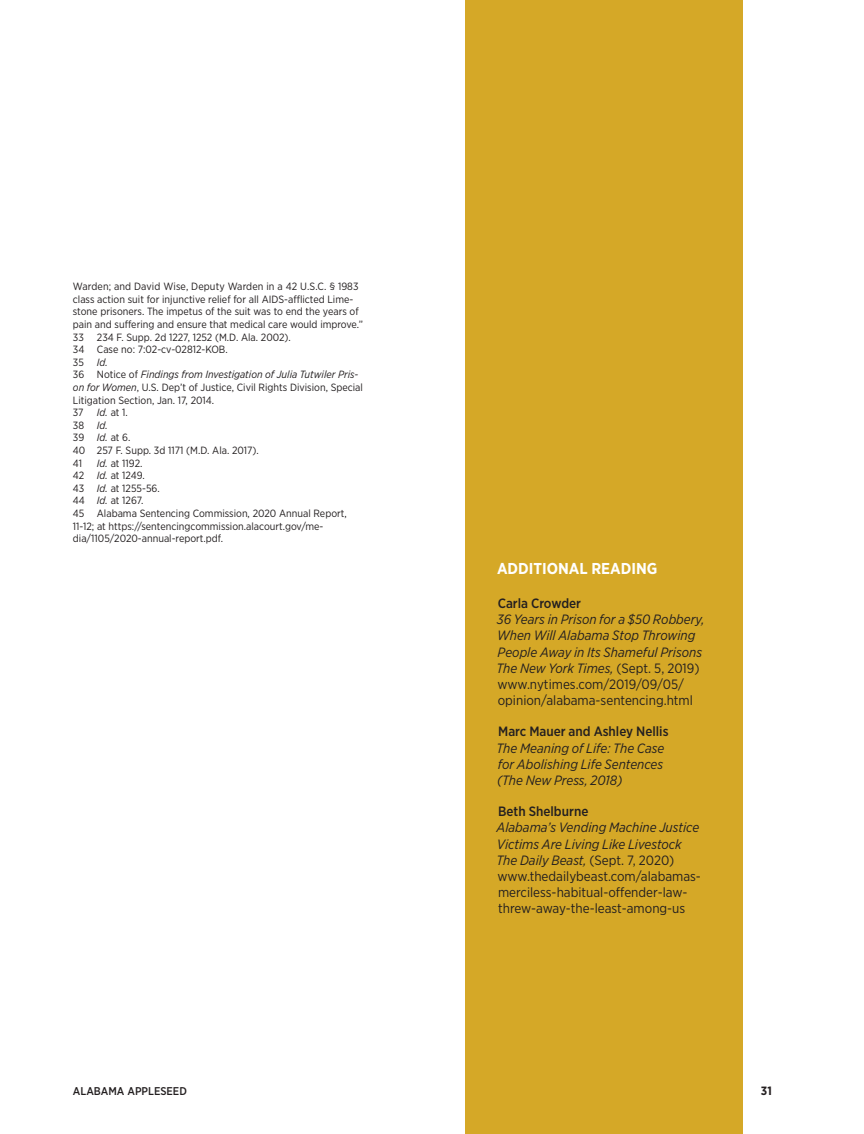
<style>
.page{position:relative;width:864px;height:1134px;background:#fff}
.page>*{position:absolute;margin:0;border:0;box-sizing:border-box;transform-origin:0 0}
.Appleseed_Subhead{font:700 15.75px "Gotham Narrow";color:#fff}
.Appleseed_Sidebar_Sa{font:italic 13.5px/16.2px "Gotham Narrow";color:#231f20}
.Appleseed_Sidebar_Sa-2{font:13.5px/16.2px "Gotham Narrow";color:#231f20}
.t1{font:700 12px "Gotham Narrow";color:#231f20}
.t2{font:500 11.25px "Gotham Narrow";color:#231f20}
.Appleseed_Endnotes{font:10.5px/12.6px "Gotham Narrow";color:#231f20}
.Appleseed_Endnotes-2{font:italic 10.5px "Gotham Narrow";color:#231f20}
.s1{font-style:normal}
.s2{font-style:italic}
.s3{font-weight:500;font-style:normal}
.s4{font-weight:500}
</style>
<div class="page">
<div style="left:465px;top:0;width:277px;height:1134px;background:#d5a827"></div>
<p class="Appleseed_Endnotes" style="left:73px;top:280px;width:292px">Warden; and David Wise, Deputy Warden in a 42 U.S.C. § 1983 class action suit for injunctive relief for all AIDS-afflicted Lime&shy;stone prisoners. The impetus of the suit was to end the years of pain and suffering and ensure that medical care would improve.”</p>
<p class="Appleseed_Endnotes" style="left:73px;top:330px;width:220px">33 234 F. Supp. 2d 1227, 1252 (M.D. Ala. 2002).</p>
<p class="Appleseed_Endnotes" style="left:73px;top:343px;width:156px">34 Case no: 7:02-cv-02812-KOB.</p>
<p class="Appleseed_Endnotes-2" style="left:73px;top:356px;width:37px"><span class="s1">35</span> Id.</p>
<p class="Appleseed_Endnotes" style="left:73px;top:368px;width:292px">36 Notice of <span class="s2">Findings from Investigation of Julia Tutwiler Pris&shy;on for Women</span>, U.S. Dep’t of Justice, Civil Rights Division, Special<br>Litigation Section, Jan. 17, 2014.</p>
<p class="Appleseed_Endnotes" style="left:73px;top:406px;width:12px">37</p>
<p class="Appleseed_Endnotes" style="left:97px;top:406px;width:33px"><span class="s2">Id.</span> at 1.</p>
<p class="Appleseed_Endnotes-2" style="left:73px;top:419px;width:37px"><span class="s1">38</span> Id.</p>
<p class="Appleseed_Endnotes" style="left:73px;top:431px;width:59px">39 <span class="s2">Id.</span> at 6.</p>
<p class="Appleseed_Endnotes" style="left:73px;top:444px;width:188px">40 257 F. Supp. 3d 1171 (M.D. Ala. 2017).</p>
<p class="Appleseed_Endnotes" style="left:73px;top:456px;width:11px">41</p>
<p class="Appleseed_Endnotes" style="left:97px;top:456px;width:47px"><span class="s2">Id.</span> at 1192.</p>
<p class="Appleseed_Endnotes" style="left:73px;top:469px;width:73px">42 <span class="s2">Id.</span> at 1249.</p>
<p class="Appleseed_Endnotes" style="left:73px;top:482px;width:88px">43 <span class="s2">Id.</span> at 1255-56.</p>
<p class="Appleseed_Endnotes" style="left:73px;top:494px;width:72px">44 <span class="s2">Id.</span> at 1267.</p>
<p class="Appleseed_Endnotes" style="left:73px;top:507px;width:275px">45 Alabama Sentencing Commission, 2020 Annual Report,<br>11-12; at https://sentencingcommission.alacourt.gov/me&shy;dia/1105/2020-annual-report.pdf.</p>
<p class="Appleseed_Subhead" style="left:497px;top:558px;width:162px">ADDITIONAL READING</p>
<p class="Appleseed_Sidebar_Sa" style="left:496px;top:595px;width:210px"><span class="s3">Carla Crowder<br></span>36 Years in Prison for a $50 Robbery,<br>When Will Alabama Stop Throwing<br>People Away in Its Shameful Prisons<br>The New York Times, <span class="s1">(Sept. 5, 2019) www.nytimes.com/2019/09/05/ opinion/alabama-sentencing.html</span></p>
<p class="Appleseed_Sidebar_Sa" style="left:496px;top:723px;width:174px"><span class="s3">Marc Mauer and Ashley Nellis<br></span>The Meaning of Life: The Case for Abolishing Life Sentences (The New Press, 2018)</p>
<p class="Appleseed_Sidebar_Sa-2" style="left:496px;top:803px;width:206px"><span class="s4">Beth Shelburne<br></span><span class="s2">Alabama’s Vending Machine Justice<br>Victims Are Living Like Livestock<br>The Daily Beast,</span> (Sept. 7, 2020) www.thedailybeast.com/alabamas&shy;merciless-habitual-offender-law&shy;threw-away-the-least-among-us</p>
<p class="t2" style="left:73px;top:1084px;width:116px">ALABAMA APPLESEED</p>
<p class="t1" style="left:761px;top:1083px;width:12px">31</p>
</div>
